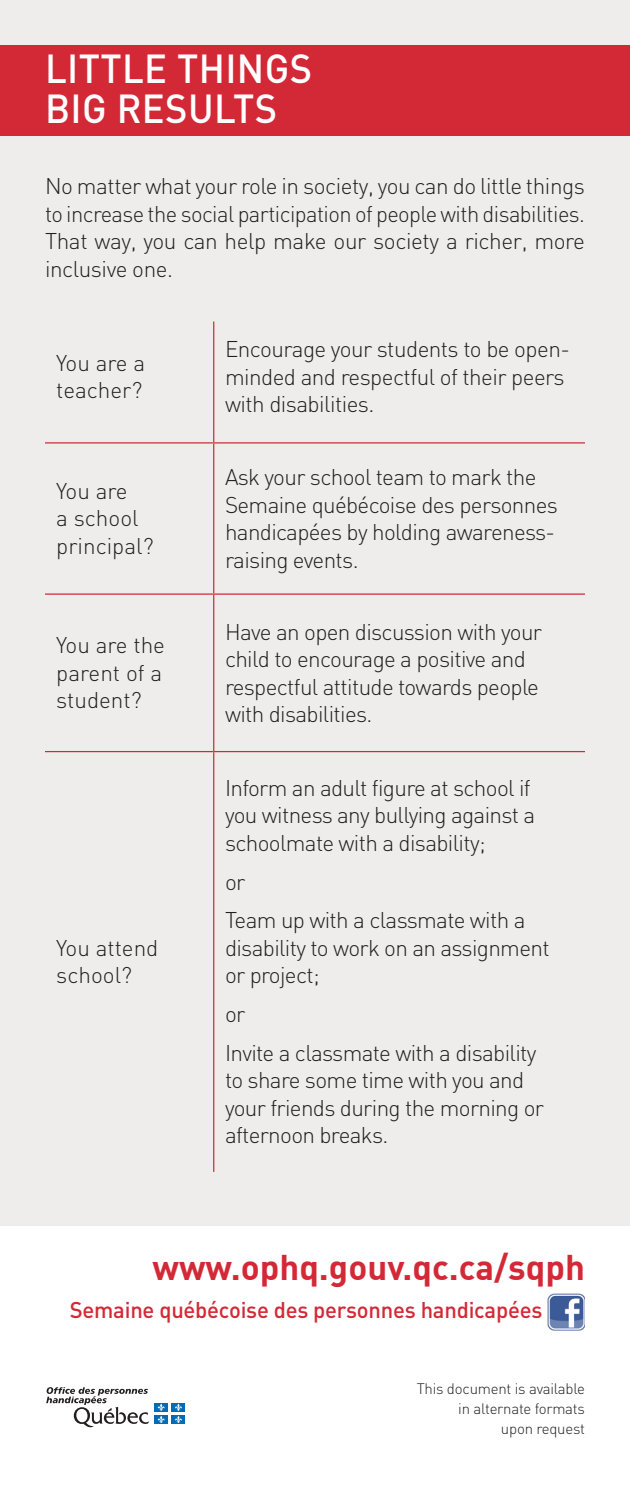
<style>
.page{position:relative;width:630px;height:1485px;background:#fff}
.page>*{position:absolute;margin:0;border:0;box-sizing:border-box;transform-origin:0 0}
.t1{font:500 40px/40px "DIN";letter-spacing:.01em;color:#fff;scale:.95 1}
.t2{font:700 35px "DIN";color:#d32936}
.t3{font:300 22.5px/27.5px "DIN";letter-spacing:-.03em;color:#231f20}
.t4{font:300 22.5px/27.5px "DIN";color:#231f20}
.t5{font:500 22.5px "DIN";letter-spacing:-.01em;color:#d32936}
.t6{font:300 15px/20px "DIN";letter-spacing:-.015em;color:#231f20;text-align:right}
</style>
<div class="page">
<div style="left:0;top:0;width:630px;height:1226px;background:#efedec"></div>
<hr style="left:213px;top:321px;width:1px;height:121px;background:#d32936">
<hr style="left:45px;top:442px;width:169px;height:2px;background:#d32936">
<hr style="left:214px;top:442px;width:371px;height:2px;background:#d32936">
<hr style="left:213px;top:444px;width:1px;height:149px;background:#d32936">
<hr style="left:45px;top:593px;width:169px;height:2px;background:#d32936">
<hr style="left:214px;top:593px;width:371px;height:2px;background:#d32936">
<hr style="left:213px;top:595px;width:1px;height:156px;background:#d32936">
<hr style="left:45px;top:751px;width:169px;height:1px;background:#d32936">
<hr style="left:214px;top:751px;width:371px;height:1px;background:#d32936">
<hr style="left:213px;top:752px;width:1px;height:420px;background:#d32936">
<img style="left:548px;top:1294px;width:37px;height:37px">
<div style="left:0;top:45px;width:630px;height:91px;background:#d32936"></div>
<svg style="left:46px;top:1387px;width:103px;height:41px"></svg>
<div style="left:154px;top:1403px;width:14px;height:8px;background:#006bb6"></div>
<div style="left:172px;top:1403px;width:13px;height:8px;background:#006bb6"></div>
<div style="left:154px;top:1415px;width:14px;height:9px;background:#006bb6"></div>
<svg style="left:158px;top:1404px;width:7px;height:19px"></svg>
<div style="left:172px;top:1415px;width:13px;height:9px;background:#006bb6"></div>
<svg style="left:175px;top:1404px;width:7px;height:19px"></svg>
<h1 class="t1" style="left:45px;top:47px;width:283px">LITTLE THINGS<br>BIG RESULTS</h1>
<p class="t3" style="left:45px;top:172px;width:542px;text-align:justify">No matter what your role in society, you can do little things to increase the social participation of people with disabilities.<br>That way, you can help make our society a richer, more inclusive one.</p>
<p class="t4" style="left:56px;top:349px;width:90px">You are a teacher?</p>
<p class="t4" style="left:56px;top:477px;width:99px">You are<br>a school principal?</p>
<p class="t4" style="left:56px;top:631px;width:110px">You are the parent of a student?</p>
<p class="t4" style="left:56px;top:934px;width:104px">You attend school?</p>
<p class="t3" style="left:225px;top:335px;width:346px">Encourage your students to be open&shy;minded and respectful of their peers with disabilities.</p>
<p class="t3" style="left:225px;top:463px;width:334px">Ask your school team to mark the<br>Semaine québécoise des personnes handicapées by holding awareness&shy;raising events.</p>
<p class="t3" style="left:225px;top:617px;width:319px">Have an open discussion with your child to encourage a positive and respectful attitude towards people with disabilities.</p>
<p class="t3" style="left:225px;top:774px;width:312px">Inform an adult figure at school if you witness any bullying against a schoolmate with a disability;</p>
<p class="t3" style="left:225px;top:862px;width:302px;line-height:38.8px">or<br>Team up with a classmate with a</p>
<p class="t3" style="left:225px;top:934px;width:326px">disability to work on an assignment or project;</p>
<p class="t3" style="left:225px;top:994px;width:313px;line-height:38.8px">or<br>Invite a classmate with a disability</p>
<p class="t3" style="left:225px;top:1066px;width:321px">to share some time with you and your friends during the morning or afternoon breaks.</p>
<h2 class="t2" style="left:153px;top:1244px;width:434px">www.ophq.gouv.qc.ca/sqph</h2>
<p class="t5" style="left:70px;top:1296px;width:474px">Semaine québécoise des personnes handicapées</p>
<p class="t6" style="left:417px;top:1378px;width:170px">This document is available in alternate formats<br>upon request</p>
</div>
